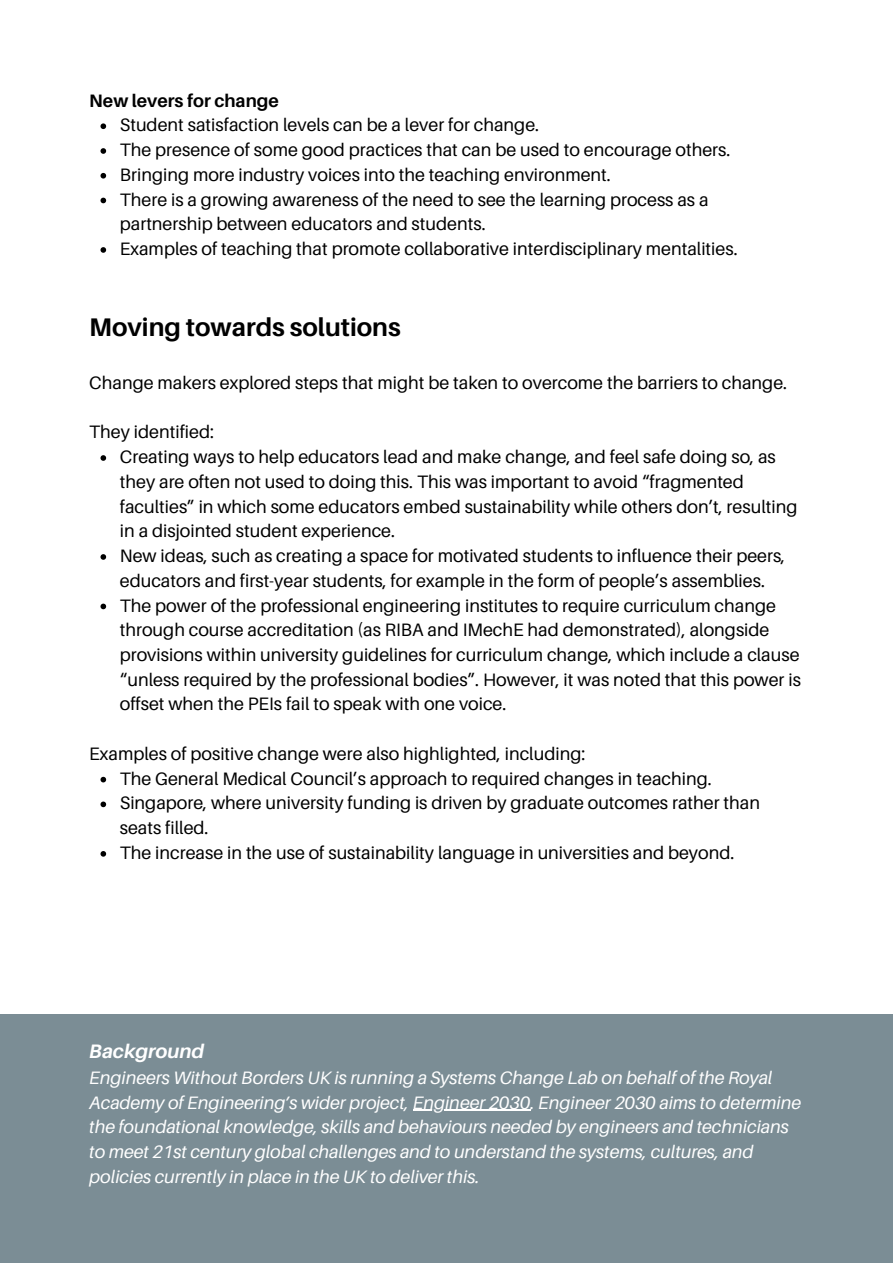
<style>
.page{position:relative;width:893px;height:1264px;background:#fff}
.page>*{position:absolute;margin:0;border:0;box-sizing:border-box;transform-origin:0 0}
.t1{font:700 25.5px "Aileron";color:#000}
.t2{font:italic 700 19.5px "Aileron";color:#fff}
.t3{font:18px/24.8px "Aileron";color:#000}
.t4{font:italic 18px/24.8px "Aileron";color:#fff}
.t5{font:700 18px "Aileron";color:#000}
</style>
<div class="page">
<div style="left:0;top:1013px;width:892px;height:249px;background:#7b8d95"></div>
<svg style="left:100px;top:123px;width:6px;height:6px"></svg>
<svg style="left:100px;top:148px;width:6px;height:6px"></svg>
<svg style="left:100px;top:173px;width:6px;height:5px"></svg>
<svg style="left:100px;top:198px;width:6px;height:5px"></svg>
<svg style="left:100px;top:247px;width:6px;height:6px"></svg>
<svg style="left:100px;top:455px;width:6px;height:6px"></svg>
<svg style="left:100px;top:554px;width:6px;height:6px"></svg>
<svg style="left:100px;top:603px;width:6px;height:6px"></svg>
<svg style="left:100px;top:776px;width:6px;height:6px"></svg>
<svg style="left:100px;top:801px;width:6px;height:6px"></svg>
<svg style="left:100px;top:851px;width:6px;height:5px"></svg>
<hr style="left:412px;top:1109px;width:118px;height:1px;background:#fff">
<p class="t5" style="left:89px;top:89px;width:191px">New levers for change</p>
<p class="t3" style="left:120px;top:112px;width:421px">Student satisfaction levels can be a lever for change.</p>
<p class="t3" style="left:120px;top:137px;width:612px">The presence of some good practices that can be used to encourage others.</p>
<p class="t3" style="left:120px;top:162px;width:492px">Bringing more industry voices into the teaching environment.</p>
<p class="t3" style="left:120px;top:186px;width:590px">There is a growing awareness of the need to see the learning process as a partnership between educators and students.</p>
<p class="t3" style="left:120px;top:236px;width:619px">Examples of teaching that promote collaborative interdisciplinary mentalities.</p>
<p class="t1" style="left:89px;top:311px;width:313px">Moving towards solutions</p>
<p class="t3" style="left:89px;top:370px;width:699px">Change makers explored steps that might be taken to overcome the barriers to change.</p>
<p class="t3" style="left:89px;top:419px;width:126px">They identified:</p>
<p class="t3" style="left:120px;top:444px;width:679px">Creating ways to help educators lead and make change, and feel safe doing so, as they are often not used to doing this. This was important to avoid “fragmented faculties” in which some educators embed sustainability while others don’t, resulting in a disjointed student experience.</p>
<p class="t3" style="left:120px;top:543px;width:666px">New ideas, such as creating a space for motivated students to influence their peers, educators and first-year students, for example in the form of people’s assemblies.</p>
<p class="t3" style="left:120px;top:592px;width:682px">The power of the professional engineering institutes to require curriculum change through course accreditation (as RIBA and IMechE had demonstrated), alongside provisions within university guidelines for curriculum change, which include a clause “unless required by the professional bodies”. However, it was noted that this power is offset when the PEIs fail to speak with one voice.</p>
<p class="t3" style="left:89px;top:741px;width:497px">Examples of positive change were also highlighted, including:</p>
<p class="t3" style="left:120px;top:765px;width:593px">The General Medical Council’s approach to required changes in teaching.</p>
<p class="t3" style="left:120px;top:790px;width:641px">Singapore, where university funding is driven by graduate outcomes rather than seats filled.</p>
<p class="t3" style="left:120px;top:839px;width:616px">The increase in the use of sustainability language in universities and beyond.</p>
<p class="t2" style="left:89px;top:1039px;width:116px">Background</p>
<p class="t4" style="left:89px;top:1064px;width:713px">Engineers Without Borders UK is running a Systems Change Lab on behalf of the Royal Academy of Engineering’s wider project, Engineer 2030. Engineer 2030 aims to determine the foundational knowledge, skills and behaviours needed by engineers and technicians to meet 21st century global challenges and to understand the systems, cultures, and policies currently in place in the UK to deliver this.</p>
</div>
